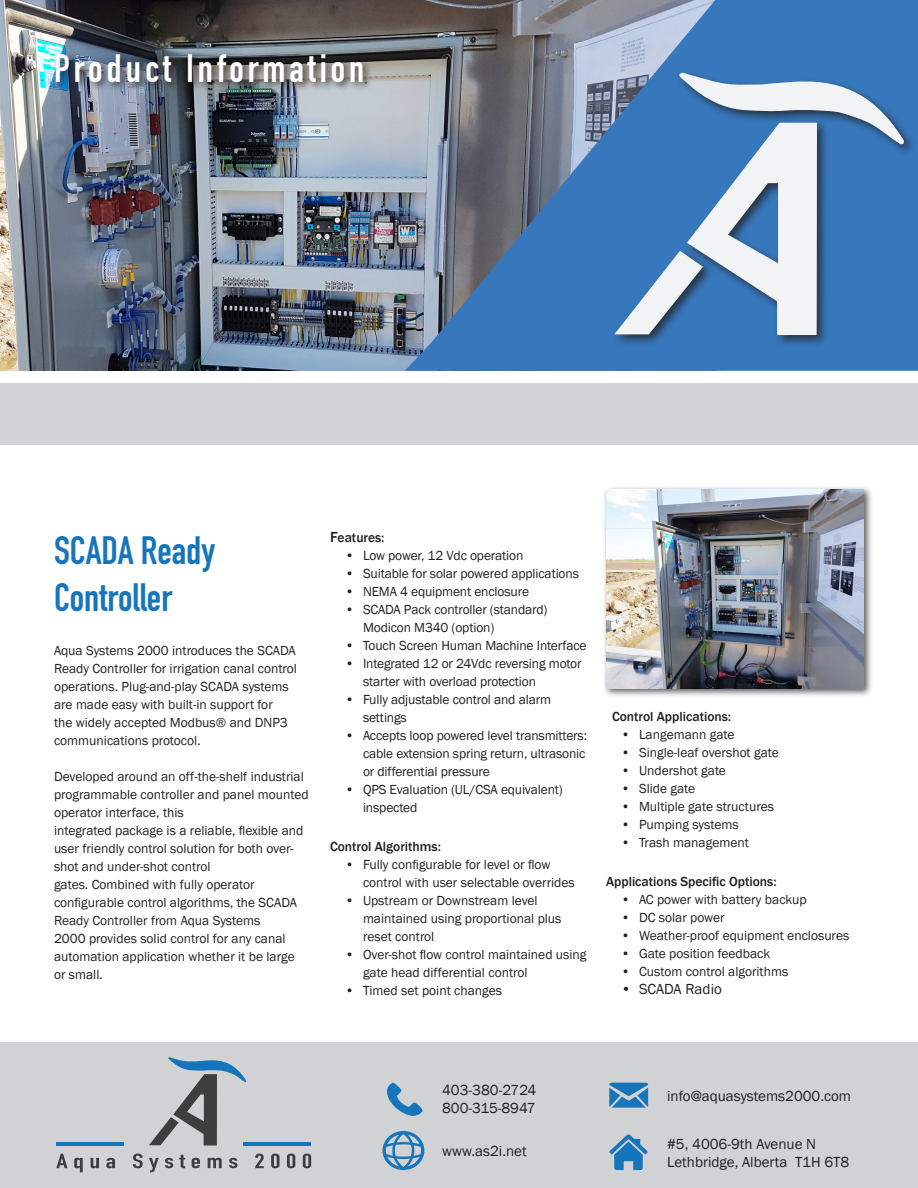
<style>
.page{position:relative;width:918px;height:1188px;background:#fff}
.page>*{position:absolute;margin:0;border:0;box-sizing:border-box;transform-origin:0 0}
.t1{font:700 39px/46.8px "DIN Condensed";color:#1775bc}
.t2{font:700 39px "DIN Condensed";letter-spacing:.1em;color:#fff}
.t3{font:15px/18px "Franklin Gothic";color:#231f20}
.t4{font:13.5px/18px "Franklin Gothic";color:#231f20}
.t5{font:500 13.5px "Franklin Gothic";color:#231f20}
.s1{font-size:15px}
</style>
<div class="page">
<img style="left:0;top:0;width:405px;height:371px">
<div style="left:52px;top:50px;width:320px;height:41px;background:#231f20;opacity:.75"></div>
<div style="left:0;top:1043px;width:918px;height:145px;background:#d1d2d4"></div>
<hr style="left:56px;top:1142px;width:68px;height:3px;background:#1575bb">
<svg style="left:56px;top:1154px;width:11px;height:14px"></svg>
<svg style="left:74px;top:1158px;width:9px;height:14px"></svg>
<svg style="left:91px;top:1158px;width:8px;height:10px"></svg>
<svg style="left:106px;top:1158px;width:9px;height:10px"></svg>
<svg style="left:133px;top:1154px;width:10px;height:14px"></svg>
<svg style="left:149px;top:1158px;width:10px;height:14px"></svg>
<svg style="left:165px;top:1158px;width:8px;height:10px"></svg>
<svg style="left:179px;top:1155px;width:6px;height:13px"></svg>
<svg style="left:192px;top:1158px;width:8px;height:10px"></svg>
<svg style="left:208px;top:1158px;width:14px;height:10px"></svg>
<svg style="left:229px;top:1158px;width:8px;height:10px"></svg>
<svg style="left:255px;top:1154px;width:9px;height:14px"></svg>
<svg style="left:271px;top:1154px;width:9px;height:14px"></svg>
<svg style="left:287px;top:1154px;width:8px;height:14px"></svg>
<svg style="left:303px;top:1154px;width:8px;height:14px"></svg>
<svg style="left:149px;top:1057px;width:97px;height:89px"></svg>
<hr style="left:244px;top:1142px;width:67px;height:3px;background:#1575bb">
<svg style="left:387px;top:1082px;width:36px;height:34px"></svg>
<svg style="left:382px;top:1131px;width:42px;height:39px"></svg>
<svg style="left:609px;top:1083px;width:39px;height:25px"></svg>
<svg style="left:609px;top:1134px;width:39px;height:36px"></svg>
<div style="left:603px;top:486px;width:271px;height:212px;background:#231f20;opacity:.75"></div>
<img style="left:606px;top:490px;width:258px;height:198px">
<svg style="left:405px;top:0;width:513px;height:371px;background:#5d7ea4"></svg>
<div style="left:0;top:383px;width:918px;height:62px;background:#d1d2d4"></div>
<div style="left:684px;top:119px;width:145px;height:229px;background:#231f20;opacity:.75"></div>
<div style="left:612px;top:248px;width:103px;height:99px;background:#231f20;opacity:.75"></div>
<div style="left:676px;top:70px;width:240px;height:86px;background:#231f20;opacity:.75"></div>
<svg style="left:614px;top:73px;width:290px;height:262px"></svg>
<p class="t2" style="left:54px;top:42px;width:312px">Product Information</p>
<p class="t1" style="left:54px;top:527px;width:163px">SCADA Ready<br>Controller</p>
<p class="t4" style="left:54px;top:642px;width:244px">Aqua Systems 2000 introduces the SCADA Ready Controller for irrigation canal control operations. Plug-and-play SCADA systems are made easy with built-in support for<br>the widely accepted Modbus® and DNP3 communications protocol.</p>
<p class="t4" style="left:54px;top:768px;width:256px">Developed around an off-the-shelf industrial programmable controller and panel mounted operator interface, this</p>
<p class="t4" style="left:54px;top:822px;width:251px">integrated package is a reliable, flexible and user friendly control solution for both over&shy;shot and under-shot control</p>
<p class="t4" style="left:54px;top:876px;width:245px">gates. Combined with fully operator configurable control algorithms, the SCADA<br>Ready Controller from Aqua Systems</p>
<p class="t4" style="left:54px;top:930px;width:242px">2000 provides solid control for any canal automation application whether it be large or small.</p>
<p class="t5" style="left:330px;top:529px;width:56px"><span class="s1">F</span>eatures:</p>
<p class="t4" style="left:345px;top:547px;width:180px">• Low power, 12 Vdc operation</p>
<p class="t4" style="left:345px;top:565px;width:235px">• Suitable for solar powered applications</p>
<p class="t4" style="left:345px;top:583px;width:186px">• NEMA 4 equipment enclosure</p>
<p class="t4" style="left:363px;top:601px;width:186px;text-indent:-18px">• SCADA Pack controller (standard)<br>Modicon M340 (option)</p>
<p class="t4" style="left:345px;top:637px;width:243px">• Touch Screen Human Machine Interface</p>
<p class="t4" style="left:363px;top:655px;width:220px;text-indent:-18px">• Integrated 12 or 24Vdc reversing motor starter with overload protection</p>
<p class="t4" style="left:363px;top:691px;width:189px;text-indent:-18px">• Fully adjustable control and alarm settings</p>
<p class="t4" style="left:363px;top:727px;width:226px;text-align:justify;text-indent:-18px">• Accepts loop powered level transmitters: cable extension spring return, ultrasonic or differential pressure</p>
<p class="t4" style="left:363px;top:781px;width:201px;text-indent:-18px">• QPS Evaluation (UL/CSA equivalent) inspected</p>
<p class="t5" style="left:330px;top:838px;width:113px">Control Algorithms:</p>
<p class="t4" style="left:363px;top:856px;width:213px;text-indent:-18px">• Fully configurable for level or flow control with user selectable overrides</p>
<p class="t4" style="left:363px;top:892px;width:200px;text-indent:-18px">• Upstream or Downstream level maintained using proportional plus reset control</p>
<p class="t4" style="left:363px;top:946px;width:225px;text-indent:-18px">• Over-shot flow control maintained using gate head differential control</p>
<p class="t4" style="left:345px;top:982px;width:159px">• Timed set point changes</p>
<p class="t5" style="left:612px;top:708px;width:121px">Control Applications:</p>
<p class="t4" style="left:621px;top:726px;width:115px">• Langemann gate</p>
<p class="t4" style="left:621px;top:744px;width:159px">• Single-leaf overshot gate</p>
<p class="t4" style="left:621px;top:762px;width:106px">• Undershot gate</p>
<p class="t4" style="left:621px;top:780px;width:76px">• Slide gate</p>
<p class="t4" style="left:621px;top:798px;width:155px">• Multiple gate structures</p>
<p class="t4" style="left:621px;top:816px;width:119px">• Pumping systems</p>
<p class="t4" style="left:621px;top:834px;width:129px">• Trash management</p>
<p class="t5" style="left:606px;top:873px;width:172px">Applications Specific Options:</p>
<p class="t4" style="left:621px;top:891px;width:187px">• AC power with battery backup</p>
<p class="t4" style="left:621px;top:909px;width:105px">• DC solar power</p>
<p class="t4" style="left:621px;top:927px;width:230px">• Weather-proof equipment enclosures</p>
<p class="t4" style="left:621px;top:945px;width:151px">• Gate position feedback</p>
<p class="t4" style="left:621px;top:963px;width:169px">• Custom control algorithms</p>
<p class="t3" style="left:621px;top:980px;width:102px">• SCADA Radio</p>
<p class="t3" style="left:442px;top:1082px;width:96px">403-380-2724</p>
<p class="t3" style="left:442px;top:1100px;width:95px">800-315-8947</p>
<p class="t3" style="left:442px;top:1142px;width:86px">www.as2i.net</p>
<p class="t3" style="left:667px;top:1087px;width:185px">info@aquasystems2000.com</p>
<p class="t3" style="left:667px;top:1135px;width:184px">#5, 4006-9th Avenue N<br>Lethbridge, Alberta T1H 6T8</p>
</div>
